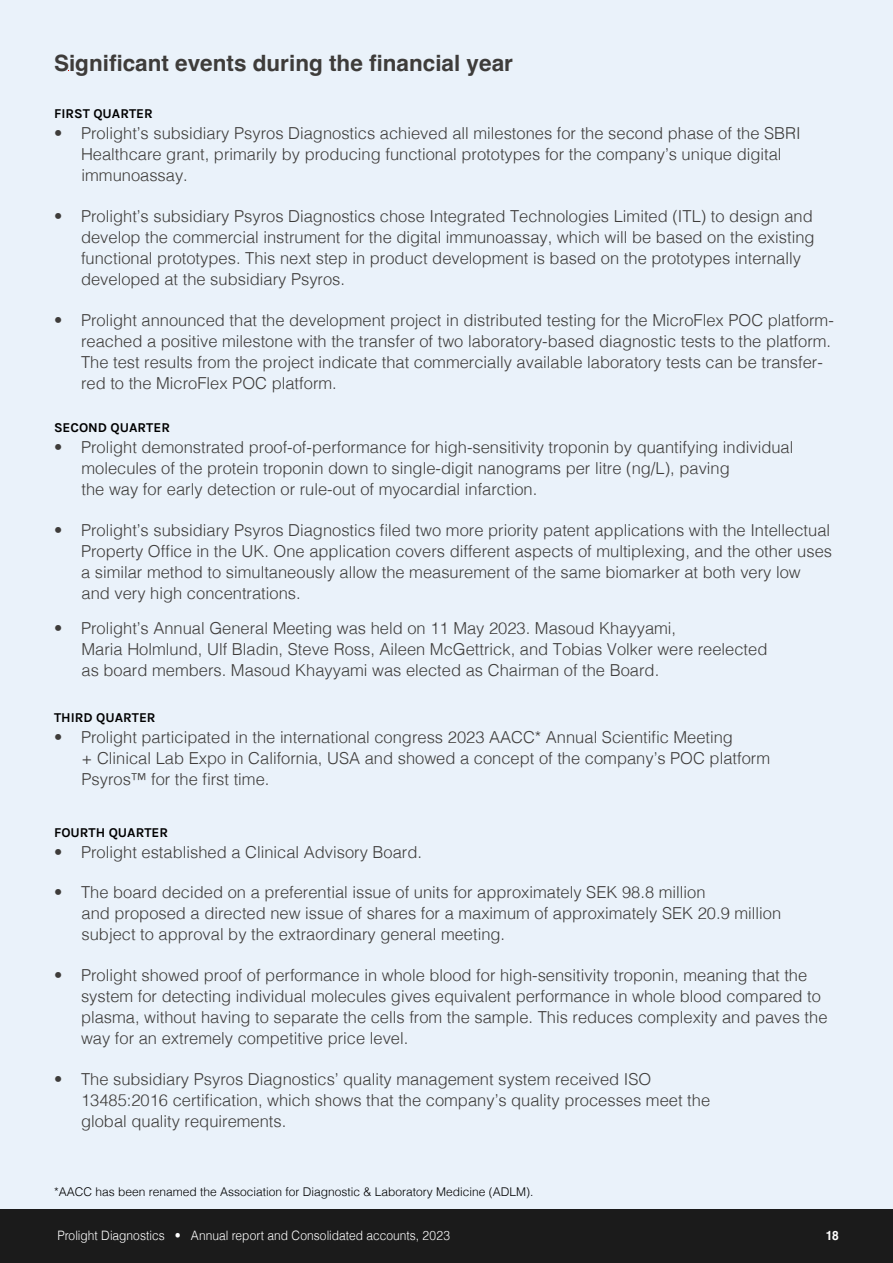
<style>
.page{position:relative;width:893px;height:1263px;background:#fff}
.page>*{position:absolute;margin:0;border:0;box-sizing:border-box;transform-origin:0 0}
.t1{font:700 22.5px "Helvetica";color:#3e3c3a}
.t2{font:300 16.5px/21px "Helvetica";color:#3e3c3a}
.t3{font:700 13.5px "Karla";color:#000}
.t4{font:300 12.9px "Helvetica";color:#fff;scale:.93 1}
.t5{font:700 12.9px "Helvetica";color:#fff;scale:.93 1}
.t6{font:300 12px "Helvetica";color:#000}
</style>
<div class="page">
<div style="left:0;top:1209px;width:893px;height:54px;background:#1b1b1b"></div>
<div style="left:0;top:0;width:893px;height:1209px;background:#eaf2fa"></div>
<h1 class="t1" style="left:54px;top:45px;width:460px">Significant events during the financial year</h1>
<p class="t3" style="left:54px;top:105px;width:100px">FIRST QUARTER</p>
<p class="t2" style="left:81px;top:122px;width:721px;text-indent:-27px">• Prolight’s subsidiary Psyros Diagnostics achieved all milestones for the second phase of the SBRI<br>Healthcare grant, primarily by producing functional prototypes for the company’s unique digital immunoassay.</p>
<p class="t2" style="left:81px;top:205px;width:735px;text-indent:-27px">• Prolight’s subsidiary Psyros Diagnostics chose Integrated Technologies Limited (ITL) to design and develop the commercial instrument for the digital immunoassay, which will be based on the existing functional prototypes. This next step in product development is based on the prototypes internally developed at the subsidiary Psyros.</p>
<p class="t2" style="left:81px;top:309px;width:754px;text-indent:-27px">• Prolight announced that the development project in distributed testing for the MicroFlex POC platform&shy;reached a positive milestone with the transfer of two laboratory-based diagnostic tests to the platform.<br>The test results from the project indicate that commercially available laboratory tests can be transfer&shy;red to the MicroFlex POC platform.</p>
<p class="t3" style="left:54px;top:419px;width:118px">SECOND QUARTER</p>
<p class="t2" style="left:82px;top:436px;width:713px;text-indent:-28px">• Prolight demonstrated proof-of-performance for high-sensitivity troponin by quantifying individual molecules of the protein troponin down to single-digit nanograms per litre (ng/L), paving<br>the way for early detection or rule-out of myocardial infarction.</p>
<p class="t2" style="left:81px;top:518px;width:753px;text-indent:-27px">• Prolight’s subsidiary Psyros Diagnostics filed two more priority patent applications with the Intellectual Property Office in the UK. One application covers different aspects of multiplexing, and the other uses a similar method to simultaneously allow the measurement of the same biomarker at both very low and very high concentrations.</p>
<p class="t2" style="left:82px;top:623px;width:286px">very low and very high concentrations.</p>
<p class="t2" style="left:82px;top:616px;width:687px;text-indent:-28px">• Prolight’s Annual General Meeting was held on 11 May 2023. Masoud Khayyami,<br>Maria Holmlund, Ulf Bladin, Steve Ross, Aileen McGettrick, and Tobias Volker were reelected as board members. Masoud Khayyami was elected as Chairman of the Board.</p>
<p class="t3" style="left:54px;top:708px;width:103px">THIRD QUARTER</p>
<p class="t2" style="left:82px;top:725px;width:690px;text-indent:-28px">• Prolight participated in the international congress 2023 AACC* Annual Scientific Meeting<br>+ Clinical Lab Expo in California, USA and showed a concept of the company’s POC platform<br>Psyros™ for the first time.</p>
<p class="t3" style="left:54px;top:823px;width:116px">FOURTH QUARTER</p>
<p class="t2" style="left:54px;top:840px;width:370px">• Prolight established a Clinical Advisory Board.</p>
<p class="t2" style="left:82px;top:881px;width:701px;text-indent:-28px">• The board decided on a preferential issue of units for approximately SEK 98.8 million<br>and proposed a directed new issue of shares for a maximum of approximately SEK 20.9 million subject to approval by the extraordinary general meeting.</p>
<p class="t2" style="left:81px;top:964px;width:748px;text-indent:-27px">• Prolight showed proof of performance in whole blood for high-sensitivity troponin, meaning that the system for detecting individual molecules gives equivalent performance in whole blood compared to plasma, without having to separate the cells from the sample. This reduces complexity and paves the way for an extremely competitive price level.</p>
<p class="t2" style="left:81px;top:1067px;width:631px;text-indent:-27px">• The subsidiary Psyros Diagnostics’ quality management system received ISO<br>13485:2016 certification, which shows that the company’s quality processes meet the global quality requirements.</p>
<p class="t6" style="left:54px;top:1181px;width:481px">*AACC has been renamed the Association for Diagnostic &amp; Laboratory Medicine (ADLM).</p>
<p class="t4" style="left:57px;top:1225px;width:424px">Prolight Diagnostics • Annual report and Consolidated accounts, 2023</p>
<p class="t5" style="left:826px;top:1225px;width:16px">18</p>
</div>
